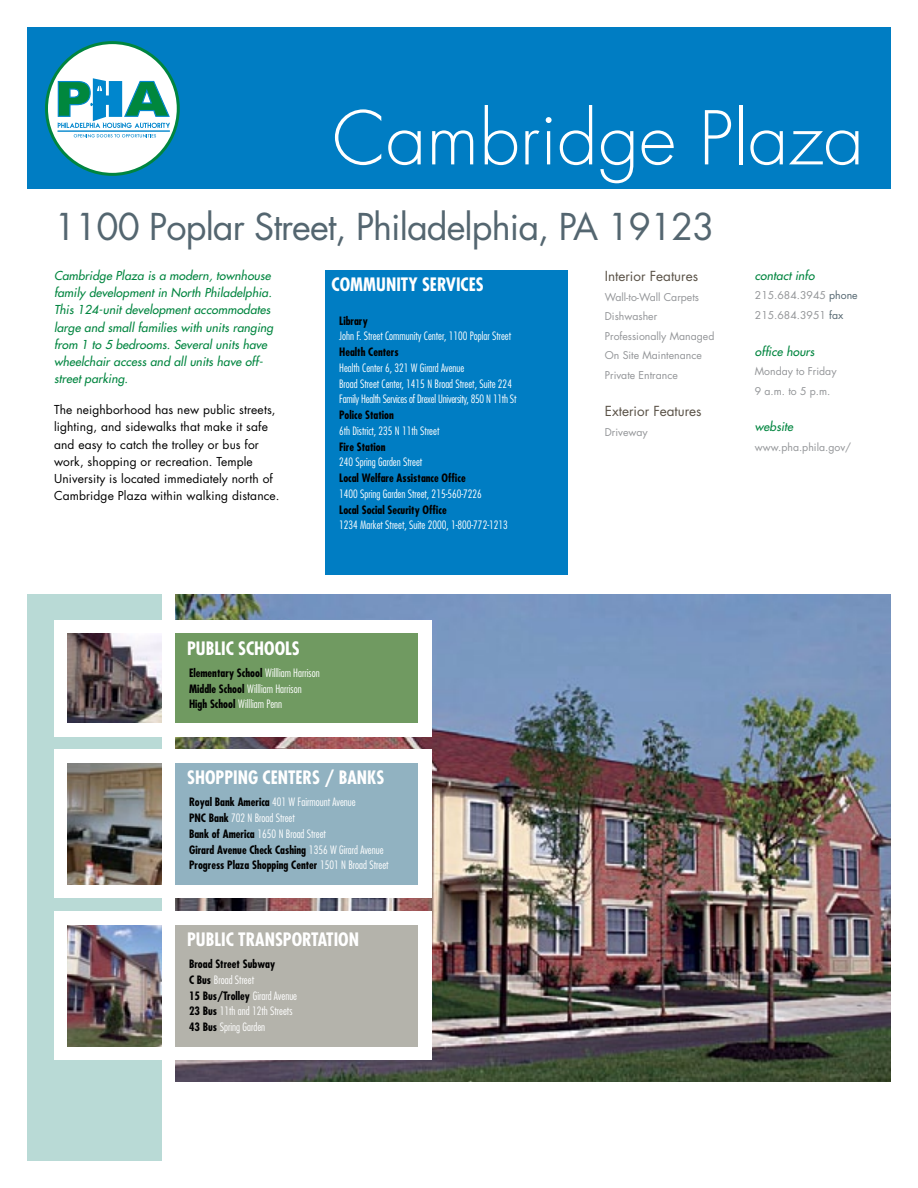
<style>
.page{position:relative;width:918px;height:1188px;background:#fff}
.page>*{position:absolute;margin:0;border:0;box-sizing:border-box;transform-origin:0 0}
.t1{font:300 72px "Futura Std";letter-spacing:.005em;color:#fff}
.t2{font:36px "Futura Std";letter-spacing:-.025em;color:#546670}
.t3{font:700 condensed 18px "Futura Std";color:#fff}
.t4{font:13.5px "Futura Std";color:#5a5247}
.t5{font:italic 500 12px/17.2px "Futura Std";letter-spacing:.01em;color:#00853f}
.t6{font:12px/17.2px "Futura Std";letter-spacing:.01em;color:#000}
.t7{font:300 condensed 11.25px/15.8px "Futura Std";color:#fff}
.t8{font:700 condensed 11.25px/15.8px "Futura Std";color:#000}
.t9{font:10.5px/19.5px "Futura Std";color:#939598}
.s1{color:#546670}
.s2{font-weight:700;color:#000}
.s3{font-weight:300;color:#fff}
</style>
<div class="page">
<div style="left:27px;top:27px;width:864px;height:162px;background:#007dc3"></div>
<div style="left:27px;top:594px;width:135px;height:567px;background:#b9dad6"></div>
<div style="left:47px;top:43px;width:131px;height:131px;background:#fff;border-radius:50%"></div>
<div style="left:45px;top:41px;width:135px;height:135px;border:3px solid #00853f;border-radius:50%"></div>
<svg style="left:58px;top:78px;width:112px;height:50px"></svg>
<hr style="left:58px;top:131px;width:112px;height:1px;background:#0086cd">
<svg style="left:74px;top:134px;width:82px;height:4px"></svg>
<img style="left:176px;top:594px;width:715px;height:488px">
<div style="left:54px;top:912px;width:378px;height:148px;background:#fff"></div>
<img style="left:68px;top:925px;width:94px;height:122px">
<div style="left:176px;top:925px;width:242px;height:122px;background:#b4b3ab"></div>
<div style="left:54px;top:750px;width:378px;height:148px;background:#fff"></div>
<img style="left:68px;top:763px;width:94px;height:122px">
<div style="left:176px;top:763px;width:242px;height:122px;background:#91b2c1"></div>
<div style="left:54px;top:620px;width:378px;height:116px;background:#fff"></div>
<div style="left:176px;top:634px;width:242px;height:89px;background:#709a61"></div>
<img style="left:68px;top:634px;width:94px;height:89px">
<div style="left:326px;top:270px;width:242px;height:304px;background:#007dc3"></div>
<h1 class="t1" style="left:332px;top:94px;width:533px">Cambridge Plaza</h1>
<h2 class="t2" style="left:54px;top:203px;width:662px">1100 Poplar Street, Philadelphia, PA 19123</h2>
<p class="t5" style="left:54px;top:267px;width:221px">Cambridge Plaza is a modern, townhouse family development in North Philadelphia.<br>This 124-unit development accommodates large and small families with units ranging from 1 to 5 bedrooms. Several units have wheelchair access and all units have off&shy;street parking.</p>
<p class="t6" style="left:54px;top:401px;width:227px">The neighborhood has new public streets, lighting, and sidewalks that make it safe and easy to catch the trolley or bus for work, shopping or recreation. Temple University is located immediately north of Cambridge Plaza within walking distance.</p>
<h3 class="t3" style="left:332px;top:273px;width:154px">community services</h3>
<p class="t8" style="left:339px;top:313px;width:27px">Library</p>
<p class="t7" style="left:339px;top:328px;width:174px">John F. Street Community Center, 1100 Poplar Street</p>
<p class="t8" style="left:339px;top:344px;width:59px">Health Centers</p>
<p class="t7" style="left:339px;top:360px;width:179px">Health Center 6, 321 W Girard Avenue<br>Broad Street Center, 1415 N Broad Street, Suite 224<br>Family Health Services of Drexel University, 850 N 11th St</p>
<p class="t8" style="left:339px;top:407px;width:54px">Police Station</p>
<p class="t7" style="left:339px;top:423px;width:102px">6th District, 235 N 11th Street</p>
<p class="t8" style="left:339px;top:439px;width:45px">Fire Station</p>
<p class="t7" style="left:339px;top:454px;width:85px">240 Spring Garden Street</p>
<p class="t8" style="left:339px;top:470px;width:126px">Local Welfare Assistance Office</p>
<p class="t7" style="left:339px;top:486px;width:144px">1400 Spring Garden Street, 215-560-7226</p>
<p class="t8" style="left:339px;top:502px;width:109px">Local Social Security Office</p>
<p class="t7" style="left:339px;top:517px;width:170px">1234 Market Street, Suite 2000, 1-800-772-1213</p>
<p class="t4" style="left:605px;top:268px;width:95px">Interior Features</p>
<p class="t9" style="left:605px;top:287px;width:111px">Wall-to-Wall Carpets<br>Dishwasher<br>Professionally Managed<br>On Site Maintenance<br>Private Entrance</p>
<p class="t4" style="left:605px;top:403px;width:98px">Exterior Features</p>
<p class="t9" style="left:605px;top:422px;width:44px">Driveway</p>
<p class="t5" style="left:755px;top:267px;width:61px">contact info</p>
<p class="t9" style="left:755px;top:286px;width:104px">215.684.3945 <span class="s1">phone<br></span>215.684.3951 <span class="s1">fax</span></p>
<p class="t5" style="left:755px;top:343px;width:61px">office hours</p>
<p class="t9" style="left:755px;top:362px;width:81px">Monday to Friday<br>9 a.m. to 5 p.m.</p>
<p class="t5" style="left:755px;top:419px;width:40px">website</p>
<p class="t9" style="left:755px;top:437px;width:98px">www.pha.phila.gov/</p>
<h3 class="t3" style="left:187px;top:637px;width:114px">public schools</h3>
<p class="t7" style="left:189px;top:665px;width:132px"><span class="s2">Elementary School</span> Willliam Harrison<br><span class="s2">Middle School</span> Willliam Harrison<br><span class="s2">High School</span> Willliam Penn</p>
<h3 class="t3" style="left:187px;top:766px;width:199px">shopping centers / banks</h3>
<p class="t8" style="left:189px;top:794px;width:168px">Royal Bank America <span class="s3">401 W Fairmount Avenue<br></span>PNC</p>
<p class="t8" style="left:189px;top:810px;width:201px;text-indent:20px">Bank <span class="s3">702 N Broad Street<br></span>Bank of America <span class="s3">1650 N Broad Street<br></span>Girard Avenue Check Cashing <span class="s3">1356 W Girard Avenue </span>Progress Plaza Shopping Center <span class="s3">1501 N Broad Street</span></p>
<h3 class="t3" style="left:187px;top:928px;width:173px">public transportation</h3>
<p class="t7" style="left:189px;top:956px;width:110px"><span class="s2">Broad Street Subway<br>C Bus</span> Broad Street<br><span class="s2">15 Bus/Trolley</span> Girard Avenue<br><span class="s2">23 Bus</span> 11th and 12th Streets<br><span class="s2">43 Bus</span> Spring Garden</p>
</div>
